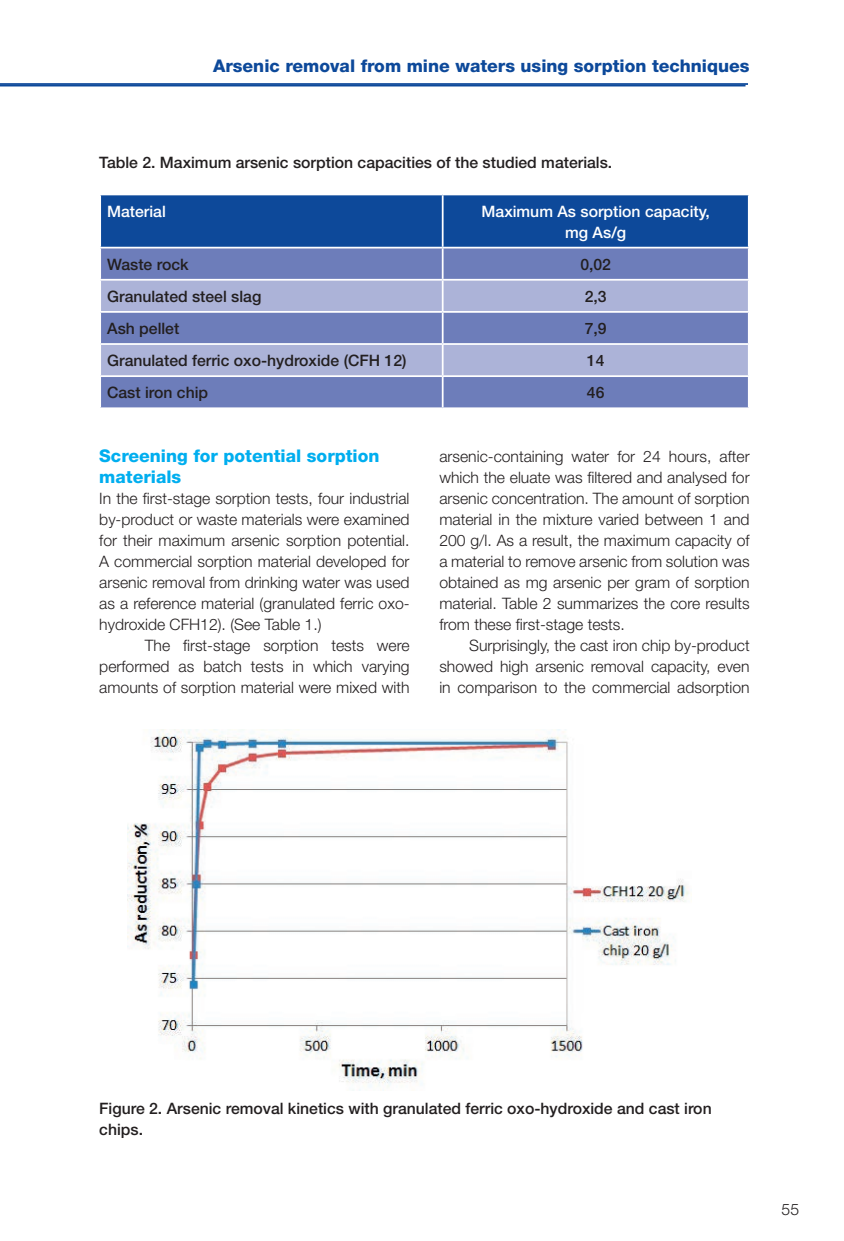
<style>
.page{position:relative;width:844px;height:1241px;background:#fff}
.page>*{position:absolute;margin:0;border:0;box-sizing:border-box;transform-origin:0 0}
.t1{font:800 17.5px "Helvetica Neue";color:#0d499a}
.t2{font:800 17.5px/21px "Helvetica Neue";color:#00aeef}
.t3{font:300 15.75px/21px "Helvetica Neue";color:#231f20;text-align:justify}
.t4{font:500 15.75px/21px "Helvetica Neue";color:#231f20}
.t5{font:500 15.75px/21px "Helvetica Neue";color:#fff;text-align:center}
</style>
<div class="page">
<hr style="left:0;top:83px;width:747px;height:2px;background:#0d499a">
<hr style="left:0;top:85px;width:745px;height:1px;background:#0d499a">
<div style="left:101px;top:195px;width:646px;height:52px;background:#0d499a"></div>
<div style="left:101px;top:248px;width:646px;height:159px;background:#6d7dba"></div>
<svg style="left:101px;top:280px;width:646px;height:95px;background:#97a1ce"></svg>
<hr style="left:441px;top:195px;width:2px;height:52px;background:#fff">
<hr style="left:441px;top:248px;width:2px;height:31px;background:#fff">
<hr style="left:99px;top:279px;width:343px;height:1px;background:#fff">
<hr style="left:442px;top:279px;width:307px;height:1px;background:#fff">
<hr style="left:441px;top:280px;width:2px;height:31px;background:#fff">
<hr style="left:99px;top:311px;width:343px;height:2px;background:#fff">
<hr style="left:442px;top:311px;width:307px;height:2px;background:#fff">
<hr style="left:441px;top:313px;width:2px;height:30px;background:#fff">
<hr style="left:99px;top:343px;width:343px;height:2px;background:#fff">
<hr style="left:442px;top:343px;width:307px;height:2px;background:#fff">
<hr style="left:441px;top:345px;width:2px;height:30px;background:#fff">
<hr style="left:99px;top:375px;width:343px;height:2px;background:#fff">
<hr style="left:442px;top:375px;width:307px;height:2px;background:#fff">
<hr style="left:441px;top:377px;width:2px;height:30px;background:#fff">
<img style="left:127px;top:729px;width:562px;height:361px">
<p class="t1" style="left:213px;top:55px;width:538px">Arsenic removal from mine waters using sorption techniques</p>
<p class="t4" style="left:99px;top:152px;width:514px">Table 2. Maximum arsenic sorption capacities of the studied materials.</p>
<p class="t5" style="left:107px;top:200px;width:60px">Material</p>
<p class="t5" style="left:481px;top:200px;width:230px">Maximum As sorption capacity, mg As/g</p>
<p class="t4" style="left:107px;top:253px;width:83px">Waste rock</p>
<p class="t4" style="left:580px;top:253px;width:32px">0,02</p>
<p class="t4" style="left:107px;top:285px;width:156px">Granulated steel slag</p>
<p class="t4" style="left:584px;top:285px;width:23px">2,3</p>
<p class="t4" style="left:107px;top:318px;width:74px">Ash pellet</p>
<p class="t4" style="left:584px;top:318px;width:23px">7,9</p>
<p class="t4" style="left:107px;top:350px;width:301px">Granulated ferric oxo-hydroxide (CFH 12)</p>
<p class="t4" style="left:586px;top:350px;width:19px">14</p>
<p class="t4" style="left:107px;top:382px;width:102px">Cast iron chip</p>
<p class="t4" style="left:586px;top:382px;width:19px">46</p>
<p class="t2" style="left:99px;top:445px;width:282px">Screening for potential sorption materials</p>
<p class="t3" style="left:99px;top:488px;width:312px">In the first-stage sorption tests, four industrial by-product or waste materials were examined for their maximum arsenic sorption potential.<br>A commercial sorption material developed for arsenic removal from drinking water was used as a reference material (granulated ferric oxo&shy;hydroxide CFH12). (See Table 1.)</p>
<p class="t3" style="left:99px;top:635px;width:312px;text-indent:46px">The first-stage sorption tests were performed as batch tests in which varying amounts of sorption material were mixed with</p>
<p class="t3" style="left:439px;top:446px;width:312px">arsenic-containing water for 24 hours, after which the eluate was filtered and analysed for arsenic concentration. The amount of sorption material in the mixture varied between 1 and 200 g/l. As a result, the maximum capacity of a material to remove arsenic from solution was obtained as mg arsenic per gram of sorption material. Table 2 summarizes the core results from these first-stage tests.</p>
<p class="t3" style="left:439px;top:634px;width:312px;text-indent:30px">Surprisingly, the cast iron chip by-product showed high arsenic removal capacity, even in comparison to the commercial adsorption</p>
<p class="t4" style="left:99px;top:1097px;width:613px">Figure 2. Arsenic removal kinetics with granulated ferric oxo-hydroxide and cast iron chips.</p>
<p class="t3" style="left:781px;top:1198px;width:19px">55</p>
</div>
